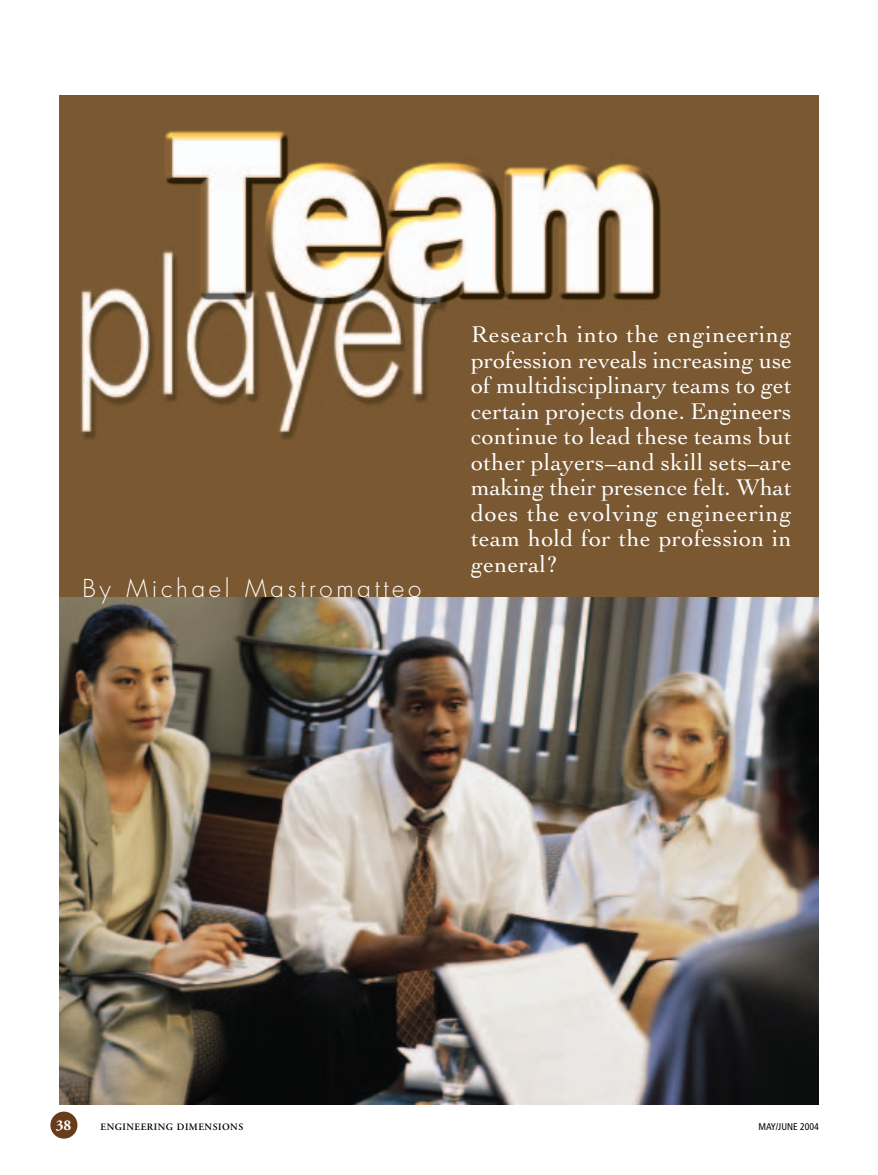
<style>
.page{position:relative;width:878px;height:1175px;background:#fff}
.page>*{position:absolute;margin:0;border:0;box-sizing:border-box;transform-origin:0 0}
.t1{font:24px/25.5px "Cochin";letter-spacing:.015em;color:#fff;text-align:justify}
.t2{font:300 24px "Futura";letter-spacing:.155em;color:#fff}
.t3{font:700 15px "Adobe Garamond";color:#fff}
.t4{font:600 9.75px "Adobe Garamond";letter-spacing:.05em;color:#000}
.t5{font:condensed 9.75px "Frutiger";color:#000}
</style>
<div class="page">
<div style="left:50px;top:1111px;width:27px;height:27px;background:#683b1b;border-radius:50%"></div>
<img style="left:59px;top:96px;width:759px;height:501px">
<img style="left:59px;top:597px;width:759px;height:507px">
<p class="t2" style="left:82px;top:577px;width:340px">By Michael Mastromatteo</p>
<p class="t1" style="left:471px;top:321px;width:322px">Research into the engineering profession reveals increasing use of multidisciplinary teams to get certain projects done. Engineers continue to lead these teams but other players–and skill sets–are making their presence felt. What does the evolving engineering team hold for the profession in general?</p>
<p class="t3" style="left:56px;top:1118px;width:17px">38</p>
<p class="t4" style="left:101px;top:1122px;width:144px">ENGINEERING DIMENSIONS</p>
<p class="t5" style="left:758px;top:1122px;width:62px">MAY/JUNE 2004</p>
</div>
